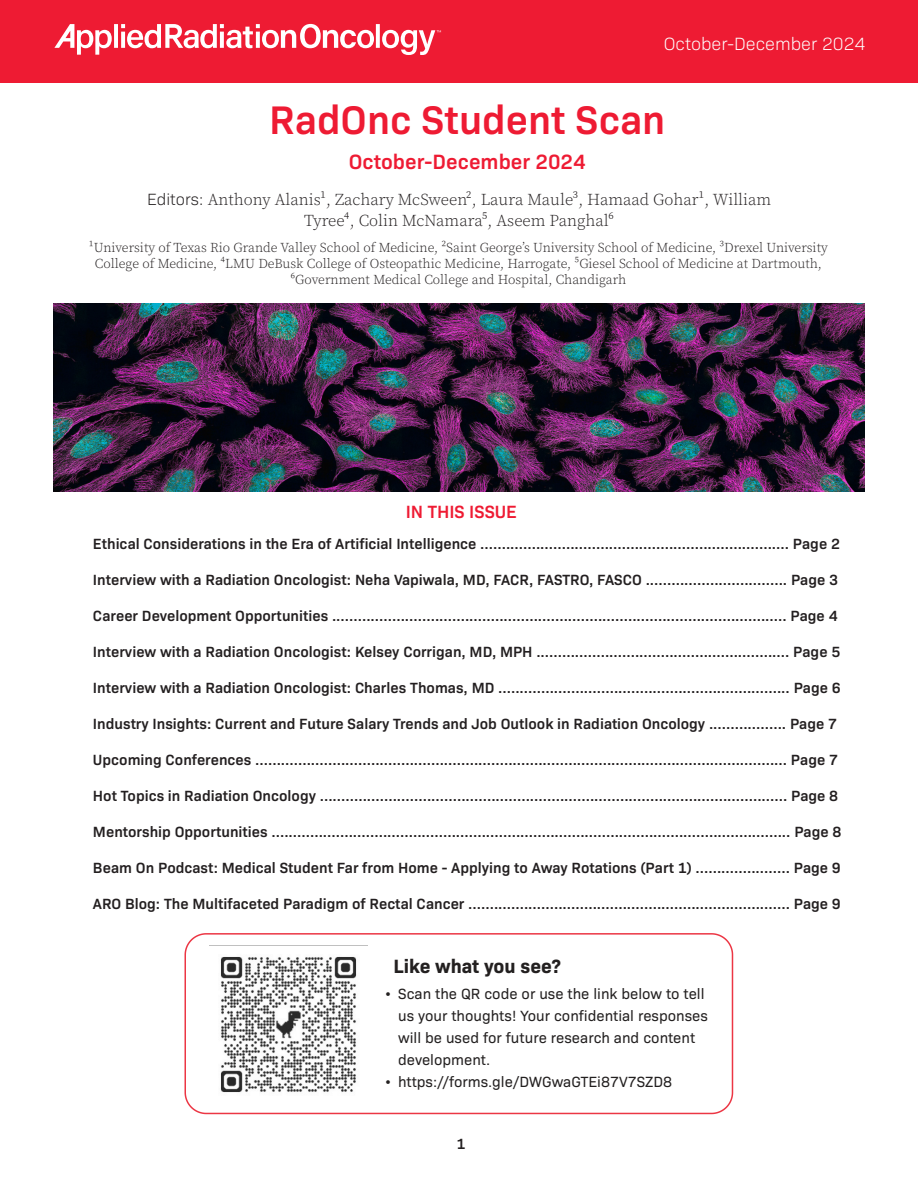
<style>
.page{position:relative;width:918px;height:1188px;background:#fff}
.page>*{position:absolute;margin:0;border:0;box-sizing:border-box;transform-origin:0 0}
.t1{font:600 40.5px "Bio Sans";color:#ee1b33}
.t2{font:600 21px "Bio Sans";color:#ee1b33}
.t3{font:700 19.5px "Bio Sans";color:#232020}
.t4{font:300 18px "Bio Sans";color:#fff}
.t5{font:600 18px "Bio Sans";color:#ee1b33}
.t6{font:300 16.5px/20.9px "Source Serif Pro";color:#231f20;text-align:center}
.t7{font:600 15px "Bio Sans";color:#231f20}
.t8{font:15px/21.9px "Bio Sans";color:#232020}
.t9{font:300 13.5px/16.2px "Source Serif Pro";color:#231f20;text-align:center}
.s1{font-family:"Bio Sans"}
.s2{font-family:"Times New Roman"}
</style>
<div class="page">
<div style="left:0;top:0;width:918px;height:82px;background:#ee1b33"></div>
<svg style="left:54px;top:24px;width:387px;height:31px"></svg>
<img style="left:54px;top:304px;width:810px;height:188px">
<svg style="left:184px;top:933px;width:550px;height:182px"></svg>
<img style="left:209px;top:945px;width:159px;height:159px">
<p class="t4" style="left:664px;top:31px;width:203px">October-December 2024</p>
<h1 class="t1" style="left:269px;top:89px;width:398px">RadOnc Student Scan</h1>
<h2 class="t2" style="left:349px;top:145px;width:239px">October-December 2024</h2>
<p class="t6" style="left:147px;top:190px;width:626px"><span class="s1">Editors:</span> Anthony Alanis¹, Zachary McSween², Laura Maule³, Hamaad Gohar¹, William<br>Tyree⁴, Colin McNamara⁵, Aseem Panghal⁶</p>
<p class="t9" style="left:89px;top:239px;width:740px">¹University of Texas Rio Grande Valley School of Medicine, ²Saint Georgeʼs University School of Medicine, ³Drexel University<br>College of Medicine, ⁴LMU DeBusk College of Osteopathic Medicine, Harrogate, ⁵Giesel School of Medicine at Dartmouth,<br>⁶Government Medical College and Hospital, Chandigarh</p>
<p class="t5" style="left:406px;top:498px;width:113px">IN THIS ISSUE</p>
<p class="t7" style="left:93px;top:532px;width:749px">Ethical Considerations in the Era of Artificial Intelligence ........................................................................ Page 2</p>
<p class="t7" style="left:93px;top:568px;width:747px">Interview with a Radiation Oncologist: Neha Vapiwala, MD, FACR, FASTRO, FASCO ................................. Page 3</p>
<p class="t7" style="left:93px;top:604px;width:746px">Career Development Opportunities .......................................................................................................... Page 4</p>
<p class="t7" style="left:93px;top:640px;width:749px">Interview with a Radiation Oncologist: Kelsey Corrigan, MD, MPH ........................................................... Page 5</p>
<p class="t7" style="left:93px;top:676px;width:749px">Interview with a Radiation Oncologist: Charles Thomas, MD .................................................................... Page 6</p>
<p class="t7" style="left:93px;top:712px;width:746px">Industry Insights: Current and Future Salary Trends and Job Outlook in Radiation Oncology .................. Page 7</p>
<p class="t7" style="left:93px;top:748px;width:747px">Upcoming Conferences ............................................................................................................................ Page 7</p>
<p class="t7" style="left:93px;top:784px;width:747px">Hot Topics in Radiation Oncology ............................................................................................................. Page 8</p>
<p class="t7" style="left:93px;top:820px;width:750px">Mentorship Opportunities ......................................................................................................................... Page 8</p>
<p class="t7" style="left:93px;top:856px;width:749px">Beam On Podcast: Medical Student Far from Home - Applying to Away Rotations (Part 1) ...................... Page 9</p>
<p class="t7" style="left:93px;top:892px;width:749px">ARO Blog: The Multifaceted Paradigm of Rectal Cancer ........................................................................... Page 9</p>
<h3 class="t3" style="left:393px;top:952px;width:169px">Like what you see?</h3>
<p class="t8" style="left:398px;top:982px;width:311px;text-indent:-13px"><span class="s2">•</span> Scan the QR code or use the link below to tell us your thoughts! Your confidential responses will be used for future research and content development.</p>
<p class="t8" style="left:385px;top:1069px;width:288px"><span class="s2">•</span> https://forms.gle/DWGwaGTEi87V7SZD8</p>
<p class="t7" style="left:456px;top:1132px;width:10px">1</p>
</div>
